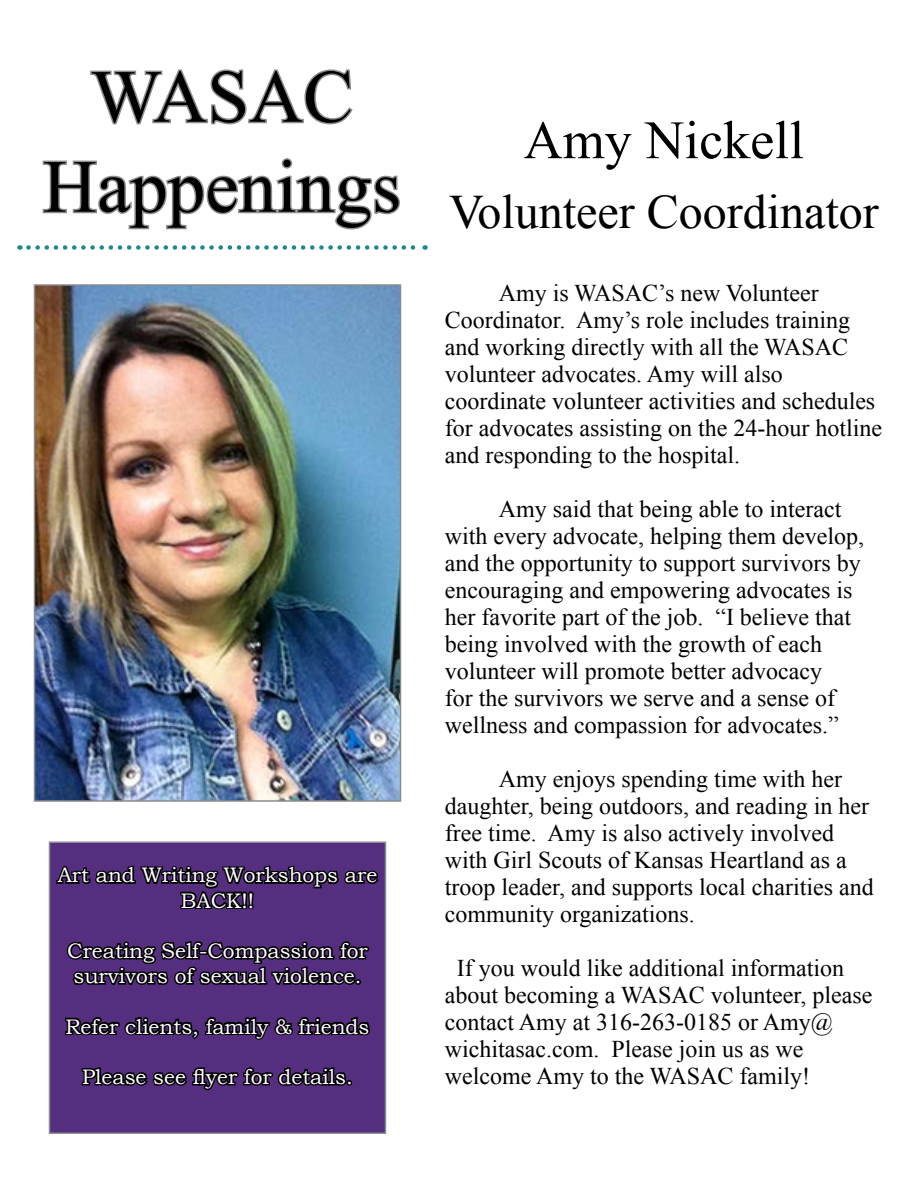
<style>
.page{position:relative;width:918px;height:1188px;background:#fff}
.page>*{position:absolute;margin:0;border:0;box-sizing:border-box;transform-origin:0 0}
.t1{font:75px/90px "Times New Roman";color:#000;text-align:center}
.t2{font:54px "Times New Roman";color:#000}
.t3{font:48px "Times New Roman";color:#000}
.t4{font:24px/27px "Times New Roman";color:#000}
.t5{font:21px/25.2px "Bookman Old Style";color:#fff;text-align:center}
</style>
<div class="page">
<svg style="left:90px;top:69px;width:263px;height:56px"></svg>
<svg style="left:42px;top:158px;width:358px;height:72px"></svg>
<img style="left:37px;top:287px;width:361px;height:512px">
<div style="left:34px;top:284px;width:367px;height:518px;border:2px solid #8b8c8f"></div>
<div style="left:50px;top:842px;width:336px;height:291px;background:#552e80"></div>
<svg style="left:54px;top:841px;width:327px;height:69px"></svg>
<svg style="left:66px;top:941px;width:304px;height:44px"></svg>
<svg style="left:65px;top:1017px;width:305px;height:23px"></svg>
<svg style="left:81px;top:1067px;width:272px;height:24px"></svg>
<div style="left:49px;top:842px;width:337px;height:292px;border:2px solid #8b8c8f"></div>
<svg style="left:28px;top:245px;width:398px;height:5px"></svg>
<h1 class="t1" style="left:43px;top:49px;width:360px">WASAC<br>Happenings</h1>
<p class="t5" style="left:58px;top:863px;width:321px">Art and Writing Workshops are<br>BACK!!</p>
<p class="t5" style="left:67px;top:938px;width:302px;text-align:left">Creating Self-Compassion for survivors of sexual violence.</p>
<p class="t5" style="left:65px;top:1014px;width:306px">Refer clients, family &amp; friends</p>
<p class="t5" style="left:82px;top:1064px;width:272px">Please see flyer for details.</p>
<h2 class="t2" style="left:524px;top:102px;width:282px">Amy Nickell</h2>
<h3 class="t3" style="left:449px;top:178px;width:431px">Volunteer Coordinator</h3>
<p class="t4" style="left:445px;top:279px;width:439px;text-indent:54px">Amy is WASAC’s new Volunteer Coordinator. Amy’s role includes training and working directly with all the WASAC volunteer advocates. Amy will also coordinate volunteer activities and schedules for advocates assisting on the 24-hour hotline and responding to the hospital.</p>
<p class="t4" style="left:445px;top:495px;width:421px;text-indent:54px">Amy said that being able to interact with every advocate, helping them develop, and the opportunity to support survivors by encouraging and empowering advocates is her favorite part of the job. “I believe that being involved with the growth of each volunteer will promote better advocacy<br>for the survivors we serve and a sense of wellness and compassion for advocates.”</p>
<p class="t4" style="left:445px;top:765px;width:430px;text-indent:54px">Amy enjoys spending time with her daughter, being outdoors, and reading in her free time. Amy is also actively involved with Girl Scouts of Kansas Heartland as a troop leader, and supports local charities and community organizations.</p>
<p class="t4" style="left:445px;top:954px;width:429px;text-indent:12px">If you would like additional information about becoming a WASAC volunteer, please contact Amy at 316-263-0185 or Amy@ wichitasac.com. Please join us as we welcome Amy to the WASAC family!</p>
</div>
